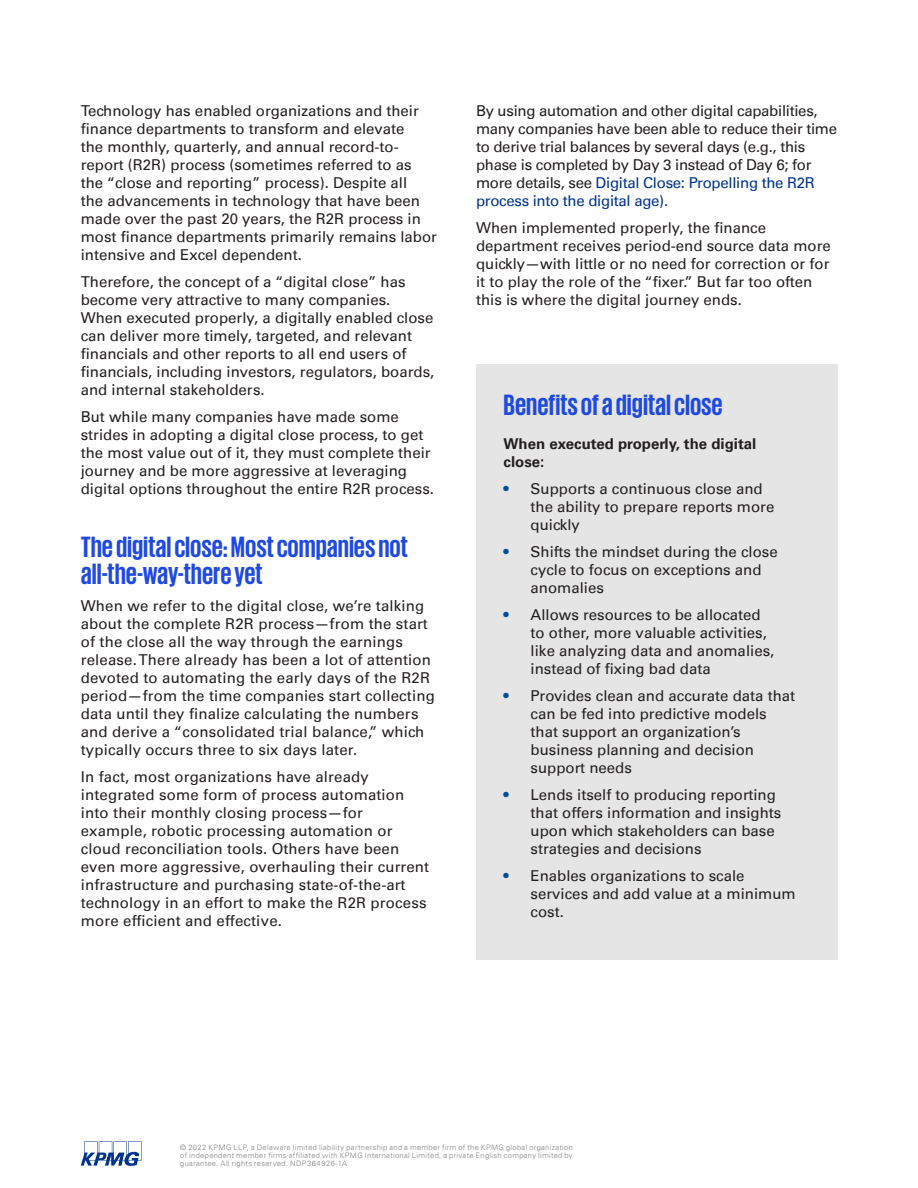
<style>
.page{position:relative;width:918px;height:1188px;background:#fff}
.page>*{position:absolute;margin:0;border:0;box-sizing:border-box;transform-origin:0 0}
.t1{font:700 30px/27px "KPMG";color:#1e49e2}
.t2{font:15px/18px "Univers 55 Roman";color:#231f20}
.t3{font:15px/18px "Univers 55 Roman";letter-spacing:-.02em;color:#231f20}
.t4{font:700 15px/18px "Univers 65";color:#231f20}
.t5{font:300 7.5px/8.1px "Univers 45";letter-spacing:.045em;color:#808285;text-align:justify}
.s1{color:#00338d}
.s2{font-family:"Univers 65";font-weight:700;color:#014d97}
</style>
<div class="page">
<svg style="left:81px;top:1141px;width:61px;height:25px"></svg>
<div style="left:476px;top:364px;width:361px;height:596px;background:#e5e5e5"></div>
<p class="t2" style="left:81px;top:102px;width:358px">Technology has enabled organizations and their finance departments to transform and elevate<br>the monthly, quarterly, and annual record-to&shy;report (R2R) process (sometimes referred to as the “close and reporting” process). Despite all<br>the advancements in technology that have been made over the past 20 years, the R2R process in most finance departments primarily remains labor intensive and Excel dependent.</p>
<p class="t2" style="left:81px;top:273px;width:355px">Therefore, the concept of a “digital close” has become very attractive to many companies.<br>When executed properly, a digitally enabled close can deliver more timely, targeted, and relevant financials and other reports to all end users of financials, including investors, regulators, boards, and internal stakeholders.</p>
<p class="t2" style="left:81px;top:408px;width:355px">But while many companies have made some strides in adopting a digital close process, to get the most value out of it, they must complete their journey and be more aggressive at leveraging digital options throughout the entire R2R process.</p>
<h1 class="t1" style="left:81px;top:532px;width:329px">The digital close: Most companies not all-the-way-there yet</h1>
<p class="t2" style="left:81px;top:597px;width:356px">When we refer to the digital close, we’re talking about the complete R2R process—from the start of the close all the way through the earnings release. There already has been a lot of attention devoted to automating the early days of the R2R period—from the time companies start collecting data until they finalize calculating the numbers and derive a “consolidated trial balance,” which typically occurs three to six days later.</p>
<p class="t2" style="left:81px;top:768px;width:350px">In fact, most organizations have already integrated some form of process automation into their monthly closing process—for example, robotic processing automation or cloud reconciliation tools. Others have been even more aggressive, overhauling their current infrastructure and purchasing state-of-the-art technology in an effort to make the R2R process more efficient and effective.</p>
<p class="t3" style="left:476px;top:102px;width:363px">By using automation and other digital capabilities, many companies have been able to reduce their time to derive trial balances by several days (e.g., this phase is completed by Day 3 instead of Day 6; for more details, see <span class="s1">Digital Close: Propelling the R2R process into the digital age).</span></p>
<p class="t2" style="left:476px;top:219px;width:356px">When implemented properly, the finance department receives period-end source data more quickly—with little or no need for correction or for it to play the role of the “fixer.” But far too often this is where the digital journey ends.</p>
<h1 class="t1" style="left:504px;top:390px;width:221px">Benefits of a digital close</h1>
<p class="t4" style="left:504px;top:435px;width:254px">When executed properly, the digital close:</p>
<p class="t2" style="left:531px;top:480px;width:245px;text-indent:-27px"><span class="s2">•</span> Supports a continuous close and the ability to prepare reports more quickly</p>
<p class="t2" style="left:531px;top:543px;width:249px;text-indent:-27px"><span class="s2">•</span> Shifts the mindset during the close cycle to focus on exceptions and anomalies</p>
<p class="t2" style="left:531px;top:606px;width:245px;text-indent:-27px"><span class="s2">•</span> Allows resources to be allocated to other, more valuable activities, like analyzing data and anomalies, instead of fixing bad data</p>
<p class="t2" style="left:531px;top:687px;width:266px;text-indent:-27px"><span class="s2">•</span> Provides clean and accurate data that can be fed into predictive models that support an organization’s business planning and decision support needs</p>
<p class="t2" style="left:531px;top:786px;width:252px;text-indent:-27px"><span class="s2">•</span> Lends itself to producing reporting that offers information and insights upon which stakeholders can base strategies and decisions</p>
<p class="t2" style="left:531px;top:867px;width:267px;text-indent:-27px"><span class="s2">•</span> Enables organizations to scale services and add value at a minimum cost.</p>
<p class="t5" style="left:180px;top:1143px;width:394px">© 2022 KPMG LLP, a Delaware limited liability partnership and a member firm of the KPMG global organization of independent member firms affiliated with KPMG International Limited, a private English company limited by guarantee. All rights reserved. NDP364926-1A</p>
</div>
